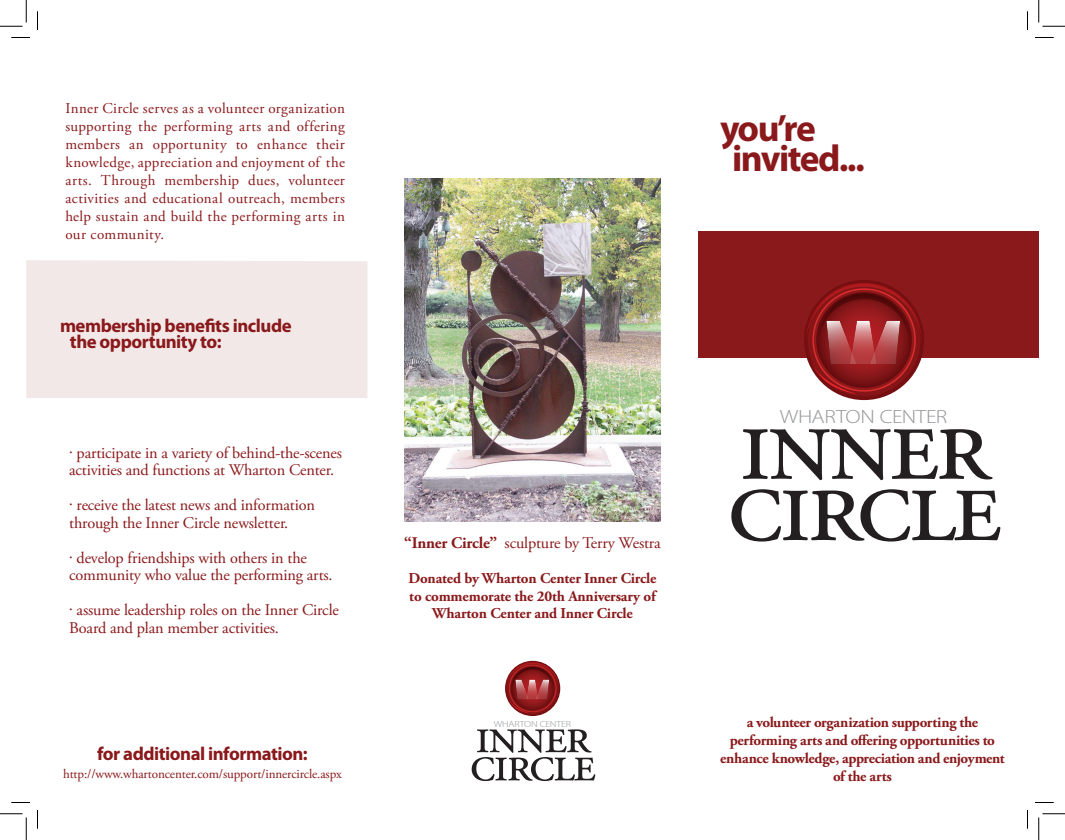
<style>
.page{position:relative;width:1065px;height:840px;background:#fff}
.page>*{position:absolute;margin:0;border:0;box-sizing:border-box;transform-origin:0 0}
.t1{font:113.12px "Adobe Garamond Pro";letter-spacing:-.04em;color:#231f20}
.t2{font:52px "Adobe Garamond Pro";letter-spacing:-.04em;color:#231f20}
.t3{font:700 37.5px/30px "Myriad Pro";letter-spacing:-.04em;color:#8a191b}
.t4{font:300 19.25px "Myriad Pro";letter-spacing:-.02em;color:#939598;scale:1.18 1}
.t5{font:700 18.75px/16.2px "Myriad Pro";letter-spacing:-.025em;color:#8a191b}
.t6{font:16.25px/17.5px "Adobe Garamond Pro";letter-spacing:-.01em;color:#8a191b}
.t7{font:15px/18px "Adobe Garamond Pro";letter-spacing:.03em;color:#8a191b;text-align:justify}
.t8{font:700 15px/18px "Adobe Garamond Pro";letter-spacing:-.01em;color:#8a191b;text-align:center}
.t9{font:13.12px "Adobe Garamond Pro";letter-spacing:-.01em;color:#8a191b}
.t10{font:300 8.88px "Myriad Pro";letter-spacing:-.02em;color:#939598;scale:1.18 1}
.s1{font-family:"Minion Pro"}
.s2{font-weight:700}
</style>
<div class="page">
<div style="left:698px;top:231px;width:341px;height:127px;background:#8a191b"></div>
<div style="left:26px;top:260px;width:342px;height:138px;background:#f3e8e8"></div>
<svg style="left:804px;top:280px;width:120px;height:120px"></svg>
<svg style="left:806px;top:283px;width:116px;height:111px"></svg>
<svg style="left:505px;top:661px;width:55px;height:55px"></svg>
<svg style="left:506px;top:662px;width:53px;height:51px;background:#a44748"></svg>
<img style="left:404px;top:179px;width:257px;height:342px">
<svg style="left:11px;top:37px;width:19px;height:1px"></svg>
<svg style="left:1035px;top:37px;width:19px;height:1px"></svg>
<svg style="left:11px;top:802px;width:19px;height:1px"></svg>
<svg style="left:1035px;top:802px;width:19px;height:1px"></svg>
<svg style="left:37px;top:11px;width:1px;height:19px"></svg>
<svg style="left:37px;top:810px;width:1px;height:19px"></svg>
<svg style="left:1027px;top:11px;width:1px;height:19px"></svg>
<svg style="left:1027px;top:810px;width:1px;height:19px"></svg>
<svg style="left:0;top:0;width:27px;height:27px"></svg>
<svg style="left:0;top:814px;width:27px;height:26px"></svg>
<svg style="left:1039px;top:0;width:26px;height:27px"></svg>
<svg style="left:1039px;top:814px;width:26px;height:26px"></svg>
<p class="t7" style="left:65px;top:100px;width:281px">Inner Circle serves as a volunteer organization supporting the performing arts and offering members an opportunity to enhance their knowledge, appreciation and enjoyment of the arts. Through membership dues, volunteer activities and educational outreach, members help sustain and build the performing arts in our community.</p>
<p class="t5" style="left:70px;top:317px;width:223px;text-indent:-10px">membership benefits include the opportunity to:</p>
<p class="t6" style="left:69px;top:444px;width:274px"><span class="s1">·</span> participate in a variety of behind-the-scenes activities and functions at Wharton Center.</p>
<p class="t6" style="left:69px;top:497px;width:247px"><span class="s1">·</span> receive the latest news and information through the Inner Circle newsletter.</p>
<p class="t6" style="left:69px;top:549px;width:265px"><span class="s1">·</span> develop friendships with others in the community who value the performing arts.</p>
<p class="t6" style="left:69px;top:602px;width:271px"><span class="s1">·</span> assume leadership roles on the Inner Circle<br>Board and plan member activities.</p>
<p class="t5" style="left:97px;top:745px;width:212px">for additional information:</p>
<p class="t9" style="left:63px;top:766px;width:280px">http://www.whartoncenter.com/support/innercircle.aspx</p>
<h3 class="t3" style="left:732px;top:112px;width:134px;text-indent:-12px">you’re invited...</h3>
<p class="t6" style="left:404px;top:535px;width:258px"><span class="s2">“Inner Circle”</span> sculpture by Terry Westra</p>
<p class="t8" style="left:408px;top:570px;width:250px;line-height:17.5px">Donated by Wharton Center Inner Circle to commemorate the 20th Anniversary of<br>Wharton Center and Inner Circle</p>
<p class="t10" style="left:494px;top:718px;width:67px">WHARTON CENTER</p>
<h2 class="t2" style="left:475px;top:704px;width:117px">inner</h2>
<h2 class="t2" style="left:470px;top:733px;width:128px">circle</h2>
<p class="t4" style="left:780px;top:405px;width:143px">WHARTON CENTER</p>
<h1 class="t1" style="left:739px;top:375px;width:252px">inner</h1>
<h1 class="t1" style="left:727px;top:436px;width:277px">circle</h1>
<p class="t8" style="left:720px;top:714px;width:286px">a volunteer organization supporting the performing arts and offering opportunities to enhance knowledge, appreciation and enjoyment of the arts</p>
</div>
